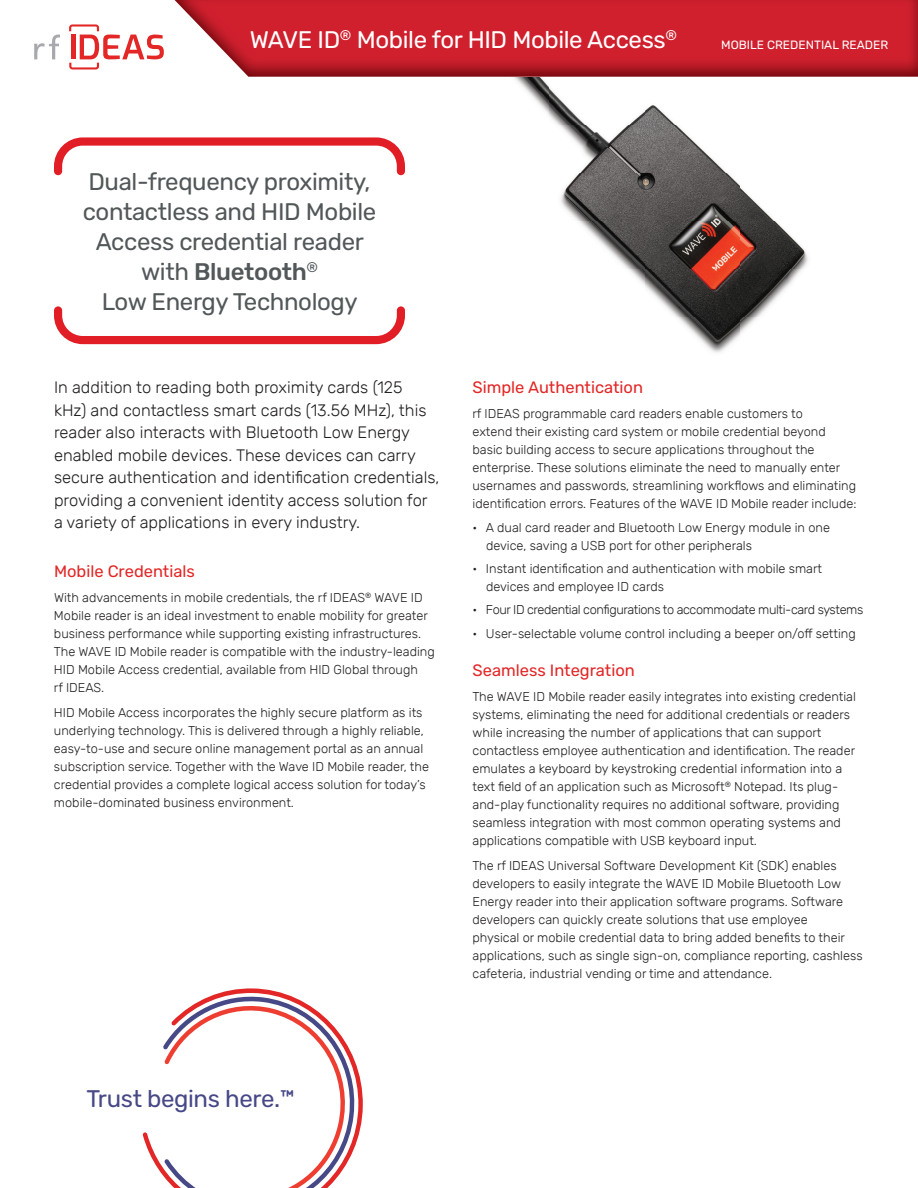
<style>
.page{position:relative;width:918px;height:1188px;background:#fff}
.page>*{position:absolute;margin:0;border:0;box-sizing:border-box;transform-origin:0 0}
.t1{font:24px/30px "Rubik";letter-spacing:-.015em;color:#525759;text-align:center}
.t2{font:24px "Rubik";letter-spacing:-.015em;color:#fff}
.t3{font:24px "Rubik";letter-spacing:-.015em;color:#474886}
.t4{font:300 16.5px/22.5px "Rubik";color:#231f20}
.t5{font:16.5px "Rubik";color:#e32626}
.t6{font:300 12.75px/18px "Rubik";color:#231f20}
.t7{font:300 12.75px "Rubik";letter-spacing:-.03em;color:#231f20}
.t8{font:12px "Rubik";color:#fff}
.s1{font-weight:500}
</style>
<div class="page">
<img style="left:175px;top:0;width:743px;height:77px">
<svg style="left:34px;top:35px;width:26px;height:24px"></svg>
<svg style="left:69px;top:24px;width:95px;height:45px"></svg>
<svg style="left:54px;top:306px;width:351px;height:38px"></svg>
<svg style="left:54px;top:137px;width:351px;height:38px"></svg>
<img style="left:514px;top:78px;width:294px;height:275px">
<svg style="left:143px;top:988px;width:220px;height:199px"></svg>
<h1 class="t2" style="left:250px;top:27px;width:429px">WAVE ID<sup>®</sup> Mobile for HID Mobile Access<sup>®</sup></h1>
<p class="t8" style="left:721px;top:38px;width:169px">MOBILE CREDENTIAL READER</p>
<h1 class="t1" style="left:83px;top:167px;width:295px">Dual-frequency proximity, contactless and HID Mobile<br>Access credential reader with <span class="s1">Bluetooth</span><sup>®<br></sup>Low Energy Technology</h1>
<p class="t4" style="left:54px;top:377px;width:387px">In addition to reading both proximity cards (125<br>kHz) and contactless smart cards (13.56 MHz), this reader also interacts with Bluetooth Low Energy enabled mobile devices. These devices can carry secure authentication and identification credentials, providing a convenient identity access solution for a variety of applications in every industry.</p>
<p class="t5" style="left:54px;top:562px;width:142px">Mobile Credentials</p>
<p class="t6" style="left:54px;top:589px;width:382px">With advancements in mobile credentials, the rf IDEAS<sup>®</sup> WAVE ID Mobile reader is an ideal investment to enable mobility for greater business performance while supporting existing infrastructures.<br>The WAVE ID Mobile reader is compatible with the industry-leading HID Mobile Access credential, available from HID Global through<br>rf IDEAS.</p>
<p class="t6" style="left:54px;top:703px;width:377px">HID Mobile Access incorporates the highly secure platform as its underlying technology. This is delivered through a highly reliable, easy-to-use and secure online management portal as an annual subscription service. Together with the Wave ID Mobile reader, the credential provides a complete logical access solution for today’s mobile-dominated business environment.</p>
<p class="t5" style="left:472px;top:378px;width:172px">Simple Authentication</p>
<p class="t6" style="left:472px;top:405px;width:386px">rf IDEAS programmable card readers enable customers to<br>extend their existing card system or mobile credential beyond basic building access to secure applications throughout the enterprise. These solutions eliminate the need to manually enter usernames and passwords, streamlining workflows and eliminating identification errors. Features of the WAVE ID Mobile reader include:</p>
<p class="t6" style="left:486px;top:519px;width:346px;text-indent:-14px">• A dual card reader and Bluetooth Low Energy module in one device, saving a USB port for other peripherals</p>
<p class="t6" style="left:486px;top:560px;width:338px;text-indent:-14px">• Instant identification and authentication with mobile smart devices and employee ID cards</p>
<p class="t7" style="left:472px;top:603px;width:392px">• Four ID credential configurations to accommodate multi-card systems</p>
<p class="t6" style="left:472px;top:625px;width:385px">• User-selectable volume control including a beeper on/off setting</p>
<p class="t5" style="left:472px;top:661px;width:164px">Seamless Integration</p>
<p class="t6" style="left:472px;top:688px;width:385px">The WAVE ID Mobile reader easily integrates into existing credential systems, eliminating the need for additional credentials or readers while increasing the number of applications that can support contactless employee authentication and identification. The reader emulates a keyboard by keystroking credential information into a text field of an application such as Microsoft<sup>®</sup> Notepad. Its plug&shy;and-play functionality requires no additional software, providing seamless integration with most common operating systems and applications compatible with USB keyboard input.</p>
<p class="t6" style="left:472px;top:857px;width:392px">The rf IDEAS Universal Software Development Kit (SDK) enables developers to easily integrate the WAVE ID Mobile Bluetooth Low Energy reader into their application software programs. Software developers can quickly create solutions that use employee<br>physical or mobile credential data to bring added benefits to their applications, such as single sign-on, compliance reporting, cashless cafeteria, industrial vending or time and attendance.</p>
<h1 class="t3" style="left:86px;top:1085px;width:210px">Trust begins here.™</h1>
</div>
